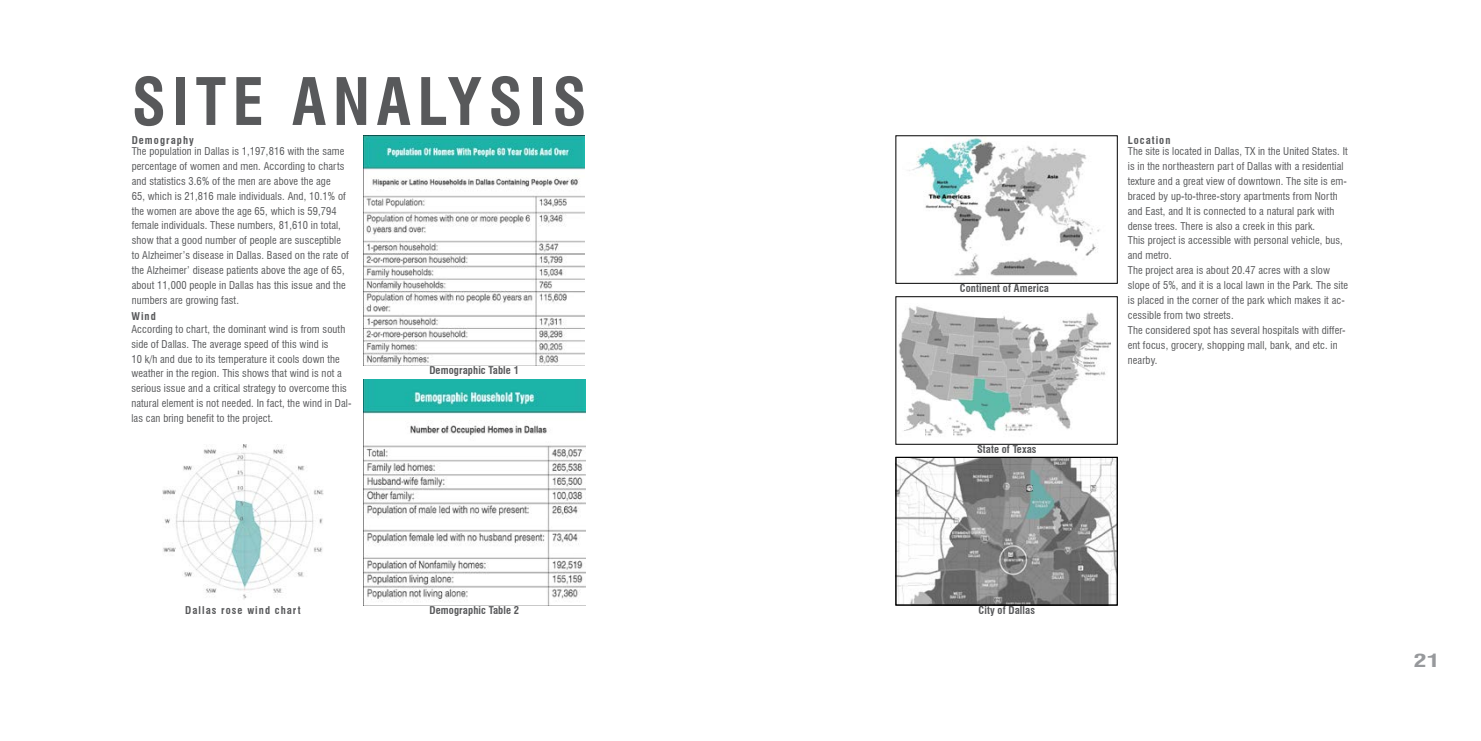
<style>
.page{position:relative;width:1481px;height:741px;background:#fff}
.page>*{position:absolute;margin:0;border:0;box-sizing:border-box;transform-origin:0 0}
.t1{font:700 condensed 63.61px "Swiss 721 BT";letter-spacing:.1em;color:#58595b}
.t2{font:700 condensed 17.5px "Swiss 721 BT";color:#97999c;scale:1.5 1}
.t3{font:condensed 10.5px/14.9px "Swiss 721 BT";letter-spacing:.01em;color:#58595b}
.t4{font:700 condensed 10.5px "Swiss 721 BT";letter-spacing:.01em;color:#58595b}
.t5{font:700 condensed 10.5px "Swiss 721 BT";letter-spacing:.1em;color:#58595b}
</style>
<div class="page">
<img style="left:898px;top:459px;width:217px;height:144px">
<img style="left:364px;top:379px;width:221px;height:226px">
<img style="left:364px;top:136px;width:220px;height:229px">
<img style="left:909px;top:137px;width:191px;height:140px">
<img style="left:898px;top:306px;width:212px;height:130px">
<div style="left:895px;top:296px;width:222px;height:148px;border:1px solid #000"></div>
<div style="left:895px;top:457px;width:222px;height:148px;border:1px solid #000"></div>
<img style="left:162px;top:444px;width:162px;height:155px">
<h1 class="t1" style="left:132px;top:64px;width:456px">SITE ANALYSIS</h1>
<p class="t3" style="left:132px;top:144px;width:219px">The population in Dallas is 1,197,816 with the same percentage of women and men. According to charts and statistics 3.6% of the men are above the age<br>65, which is 21,816 male individuals. And, 10.1% of the women are above the age 65, which is 59,794 female individuals. These numbers, 81,610 in total, show that a good number of people are susceptible to Alzheimer’s disease in Dallas. Based on the rate of the Alzheimer’ disease patients above the age of 65, about 11,000 people in Dallas has this issue and the numbers are growing fast.</p>
<p class="t3" style="left:1127px;top:144px;width:222px">The site is located in Dallas, TX in the United States. It is in the northeastern part of Dallas with a residential texture and a great view of downtown. The site is em&shy;braced by up-to-three-story apartments from North and East, and It is connected to a natural park with dense trees. There is also a creek in this park.<br>This project is accessible with personal vehicle, bus, and metro.<br>The project area is about 20.47 acres with a slow slope of 5%, and it is a local lawn in the Park. The site is placed in the corner of the park which makes it ac&shy;cessible from two streets.<br>The considered spot has several hospitals with differ&shy;ent focus, grocery, shopping mall, bank, and etc. in nearby.</p>
<p class="t4" style="left:429px;top:364px;width:91px">Demographic Table 1</p>
<p class="t5" style="left:132px;top:134px;width:64px">Demography</p>
<p class="t5" style="left:1127px;top:134px;width:44px">Location</p>
<p class="t4" style="left:960px;top:282px;width:91px">Continent of America</p>
<p class="t4" style="left:131px;top:309px;width:26px">Wind</p>
<p class="t3" style="left:131px;top:321px;width:222px">According to chart, the dominant wind is from south side of Dallas. The average speed of this wind is<br>10 k/h and due to its temperature it cools down the weather in the region. This shows that wind is not a serious issue and a critical strategy to overcome this natural element is not needed. In fact, the wind in Dal&shy;las can bring benefit to the project.</p>
<p class="t5" style="left:185px;top:603px;width:117px">Dallas rose wind chart</p>
<p class="t4" style="left:429px;top:603px;width:91px">Demographic Table 2</p>
<p class="t4" style="left:977px;top:443px;width:61px">State of Texas</p>
<p class="t4" style="left:978px;top:603px;width:58px">City of Dallas</p>
<h2 class="t2" style="left:1413px;top:649px;width:19px">21</h2>
</div>
